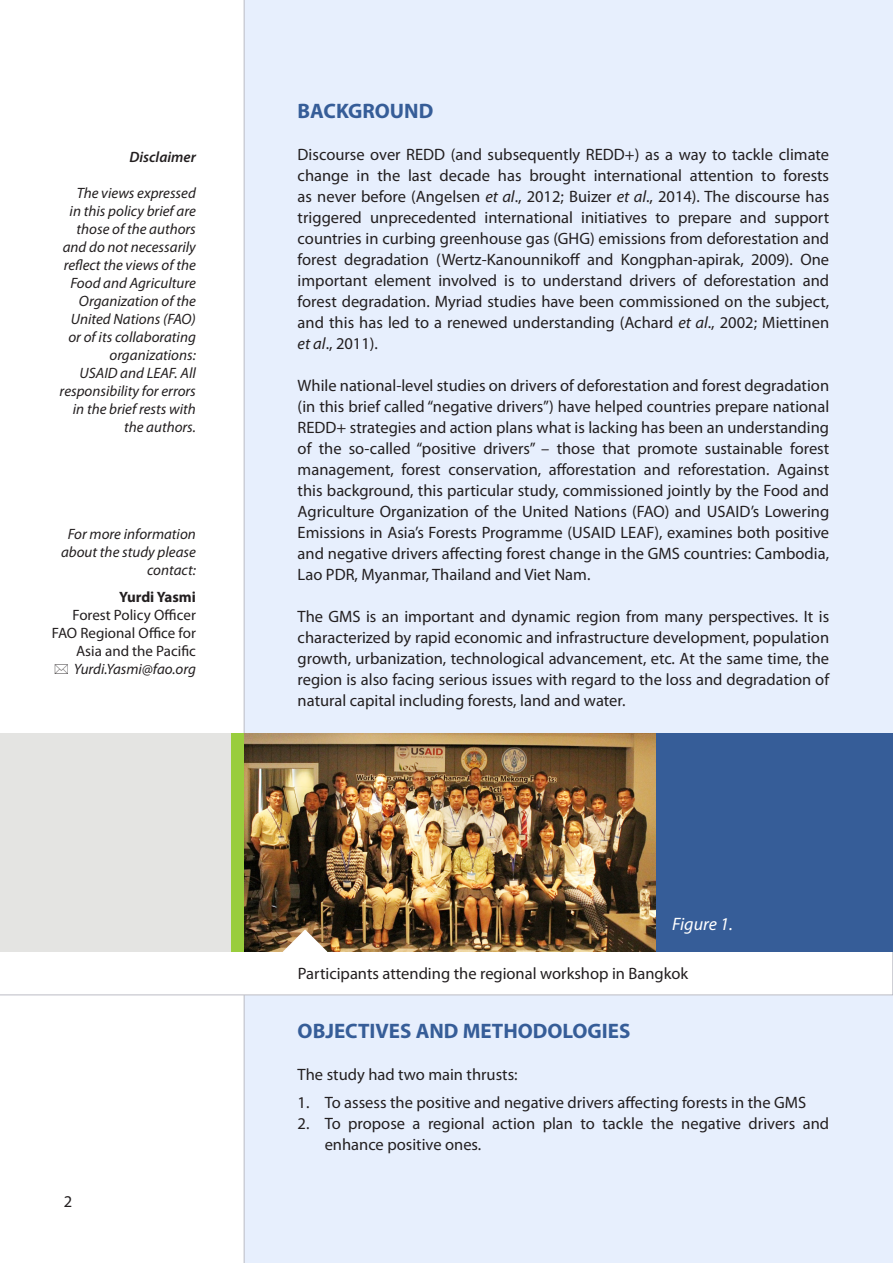
<style>
.page{position:relative;width:893px;height:1263px;background:#fff}
.page>*{position:absolute;margin:0;border:0;box-sizing:border-box;transform-origin:0 0}
.t1{font:700 21px "Myriad Pro";color:#365d98}
.t2{font:italic 18px "Myriad Pro";color:#fff}
.t3{font:16.5px/21px "Myriad Pro";color:#231f20;text-align:justify}
.t4{font:italic 15px/18px "Myriad Pro";color:#231f20;text-align:right}
.t5{font:15px/18px "Myriad Pro";color:#231f20;text-align:right}
.t6{font:italic 600 15px "Myriad Pro";color:#231f20}
.s1{font-weight:700}
.s2{font-style:italic}
</style>
<div class="page">
<div style="left:244px;top:0;width:649px;height:1263px;background:#e7effd"></div>
<hr style="left:244px;top:0;width:1px;height:1263px;background:#bbbcc4">
<div style="left:0;top:951px;width:893px;height:44px;background:#fff"></div>
<div style="left:649px;top:733px;width:244px;height:218px;background:#365d98"></div>
<img style="left:244px;top:733px;width:412px;height:218px">
<div style="left:0;top:733px;width:244px;height:218px;background:#e4e4e2"></div>
<svg style="left:283px;top:929px;width:44px;height:45px;background:#e1d8ce"></svg>
<div style="left:232px;top:733px;width:12px;height:218px;background:#99cd3d"></div>
<p class="t6" style="left:129px;top:148px;width:68px">Disclaimer</p>
<p class="t4" style="left:60px;top:184px;width:138px">The views expressed<br>in this policy brief are those of the authors and do not necessarily reflect the views of the<br>Food and Agriculture<br>Organization of the<br>United Nations (FAO) or of its collaborating organizations:<br>USAID and LEAF. All responsibility for errors in the brief rests with the authors.</p>
<p class="t4" style="left:61px;top:525px;width:136px">For more information about the study please contact:</p>
<p class="t5" style="left:52px;top:587px;width:146px"><span class="s1">Yurdi Yasmi<br></span>Forest Policy Officer<br>FAO Regional Office for<br>Asia and the Pacific<br><span class="s2">Yurdi.Yasmi@fao.org</span></p>
<p class="t3" style="left:64px;top:1191px;width:10px">2</p>
<p class="t1" style="left:298px;top:97px;width:137px">BACKGROUND</p>
<p class="t3" style="left:298px;top:144px;width:533px">Discourse over REDD (and subsequently REDD+) as a way to tackle climate change in the last decade has brought international attention to forests as never before (Angelsen <span class="s2">et al</span>., 2012; Buizer <span class="s2">et al</span>., 2014). The discourse has triggered unprecedented international initiatives to prepare and support countries in curbing greenhouse gas (GHG) emissions from deforestation and forest degradation (Wertz-Kanounnikoff and Kongphan-apirak, 2009). One important element involved is to understand drivers of deforestation and forest degradation. Myriad studies have been commissioned on the subject, and this has led to a renewed understanding (Achard <span class="s2">et al</span>., 2002; Miettinen <span class="s2">et al</span>., 2011).</p>
<p class="t3" style="left:298px;top:375px;width:533px">While national-level studies on drivers of deforestation and forest degradation (in this brief called “negative drivers”) have helped countries prepare national REDD+ strategies and action plans what is lacking has been an understanding of the so-called “positive drivers” – those that promote sustainable forest management, forest conservation, afforestation and reforestation. Against this background, this particular study, commissioned jointly by the Food and Agriculture Organization of the United Nations (FAO) and USAID’s Lowering Emissions in Asia’s Forests Programme (USAID LEAF), examines both positive and negative drivers affecting forest change in the GMS countries: Cambodia, Lao PDR, Myanmar, Thailand and Viet Nam.</p>
<p class="t3" style="left:298px;top:606px;width:533px">The GMS is an important and dynamic region from many perspectives. It is characterized by rapid economic and infrastructure development, population growth, urbanization, technological advancement, etc. At the same time, the region is also facing serious issues with regard to the loss and degradation of natural capital including forests, land and water.</p>
<p class="t2" style="left:672px;top:913px;width:62px">Figure 1.</p>
<p class="t3" style="left:298px;top:963px;width:392px">Participants attending the regional workshop in Bangkok</p>
<p class="t1" style="left:298px;top:1017px;width:334px">OBJECTIVES AND METHODOLOGIES</p>
<p class="t3" style="left:298px;top:1063px;width:222px">The study had two main thrusts:</p>
<p class="t3" style="left:298px;top:1092px;width:510px">1. To assess the positive and negative drivers affecting forests in the GMS</p>
<p class="t3" style="left:325px;top:1113px;width:506px;text-indent:-27px">2. To propose a regional action plan to tackle the negative drivers and enhance positive ones.</p>
</div>
